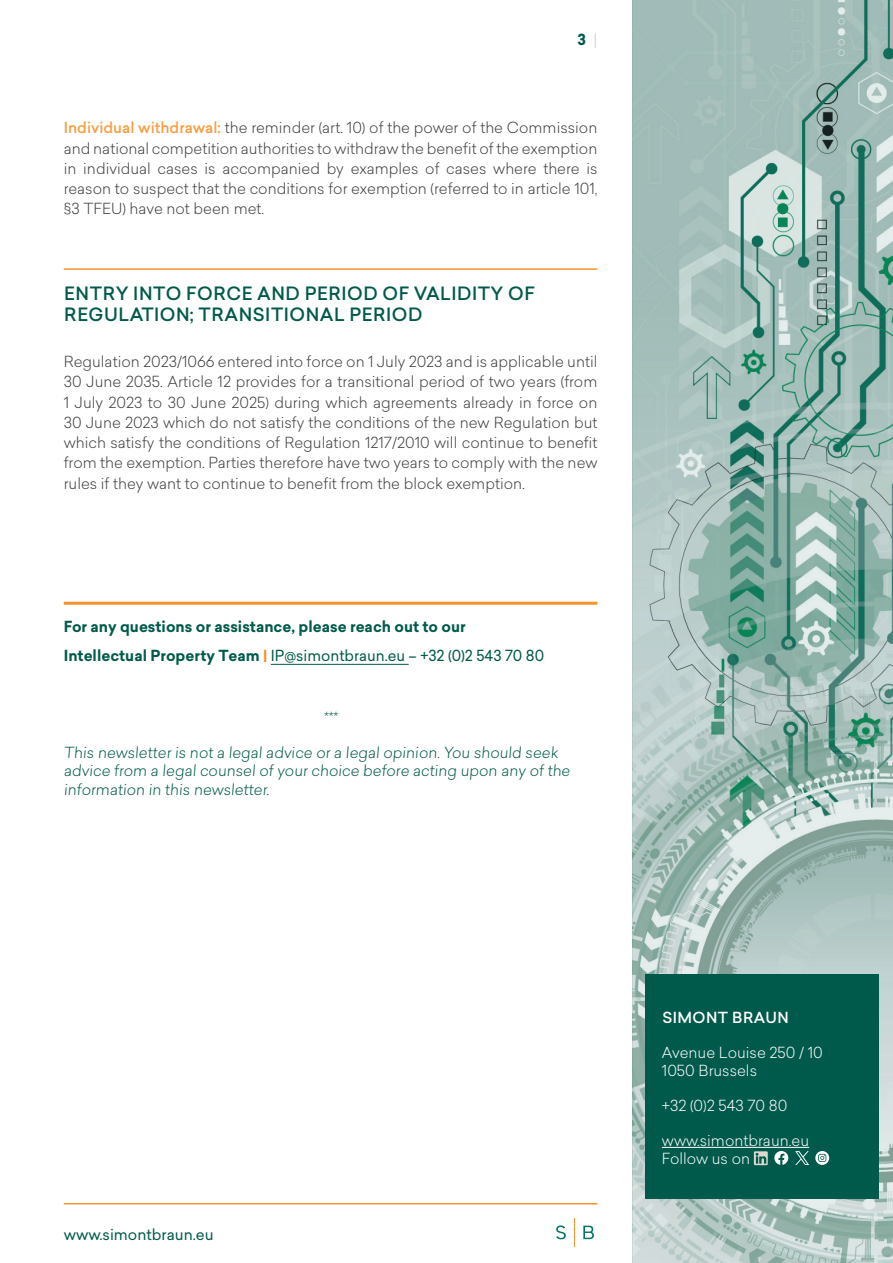
<style>
.page{position:relative;width:893px;height:1263px;background:#fff}
.page>*{position:absolute;margin:0;border:0;box-sizing:border-box;transform-origin:0 0}
.Titre_1_-_green_bold_underlined{font:500 18px/21.6px "Sailec";letter-spacing:.03em;color:#005a4b}
.Liste{font:300 15px/20.2px "Sailec";color:#3e3e3f;text-align:justify}
.t1{font:300 15px/18px "Sailec";color:#005a4b}
.t2{font:15px "Sailec";color:#005a4b}
.t3{font:300 15px/18px "Sailec";color:#fff}
.t4{font:700 15px "Sailec";color:#005a4b}
.t5{font:500 15px "Sailec";letter-spacing:.03em;color:#fff}
.s1{font-family:"Klavika";font-weight:500;color:#d1d7d1}
.s2{font-weight:500;color:#f89d41}
.s3{font-weight:700}
.s4{font-weight:700;color:#f7932c}
</style>
<div class="page">
<hr style="left:64px;top:1203px;width:533px;height:1px;background:#f7932c">
<svg style="left:574px;top:1218px;width:1px;height:28px"></svg>
<svg style="left:556px;top:1225px;width:10px;height:14px"></svg>
<svg style="left:583px;top:1225px;width:11px;height:14px"></svg>
<img style="left:632px;top:0;width:261px;height:1263px">
<div style="left:645px;top:974px;width:234px;height:224px;background:#005a4b"></div>
<hr style="left:662px;top:1147px;width:147px;height:1px;background:#fff">
<svg style="left:774px;top:1151px;width:14px;height:14px"></svg>
<svg style="left:754px;top:1151px;width:14px;height:14px"></svg>
<svg style="left:815px;top:1151px;width:14px;height:14px"></svg>
<svg style="left:795px;top:1151px;width:14px;height:14px"></svg>
<hr style="left:64px;top:268px;width:533px;height:2px;background:#f7932c">
<hr style="left:271px;top:664px;width:138px;height:1px;background:#005a4b">
<hr style="left:64px;top:602px;width:533px;height:3px;background:#f7932c">
<p class="t4" style="left:578px;top:28px;width:21px">3 <span class="s1">|</span></p>
<p class="Liste" style="left:64px;top:117px;width:535px"><span class="s2">Individual withdrawal:</span> the reminder (art. 10) of the power of the Commission and national competition authorities to withdraw the benefit of the exemption in individual cases is accompanied by examples of cases where there is reason to suspect that the conditions for exemption (referred to in article 101, §3 TFEU) have not been met.</p>
<p class="Titre_1_-_green_bold_underlined" style="left:64px;top:282px;width:472px">ENTRY INTO FORCE AND PERIOD OF VALIDITY OF<br>REGULATION; TRANSITIONAL PERIOD</p>
<p class="Liste" style="left:64px;top:351px;width:535px">Regulation 2023/1066 entered into force on 1 July 2023 and is applicable until 30 June 2035. Article 12 provides for a transitional period of two years (from 1 July 2023 to 30 June 2025) during which agreements already in force on 30 June 2023 which do not satisfy the conditions of the new Regulation but which satisfy the conditions of Regulation 1217/2010 will continue to benefit from the exemption. Parties therefore have two years to comply with the new rules if they want to continue to benefit from the block exemption.</p>
<p class="t4" style="left:64px;top:616px;width:404px">For any questions or assistance, please reach out to our</p>
<p class="t2" style="left:64px;top:645px;width:482px"><span class="s3">Intellectual Property Team</span> <span class="s4">|</span> IP@simontbraun.eu – +32 (0)2 543 70 80</p>
<p class="t1" style="left:324px;top:708px;width:17px">***</p>
<p class="t1" style="left:64px;top:743px;width:510px">This newsletter is not a legal advice or a legal opinion. You should seek advice from a legal counsel of your choice before acting upon any of the</p>
<p class="t1" style="left:64px;top:780px;width:209px">information in this newsletter.</p>
<p class="t2" style="left:64px;top:1223px;width:151px">www.simontbraun.eu</p>
<p class="t5" style="left:662px;top:1007px;width:128px">SIMONT BRAUN</p>
<p class="t3" style="left:662px;top:1043px;width:162px">Avenue Louise 250 / 10<br>1050 Brussels</p>
<p class="t3" style="left:662px;top:1096px;width:127px">+32 (0)2 543 70 80</p>
<p class="t3" style="left:662px;top:1131px;width:149px">www.simontbraun.eu<br>Follow us on</p>
</div>
